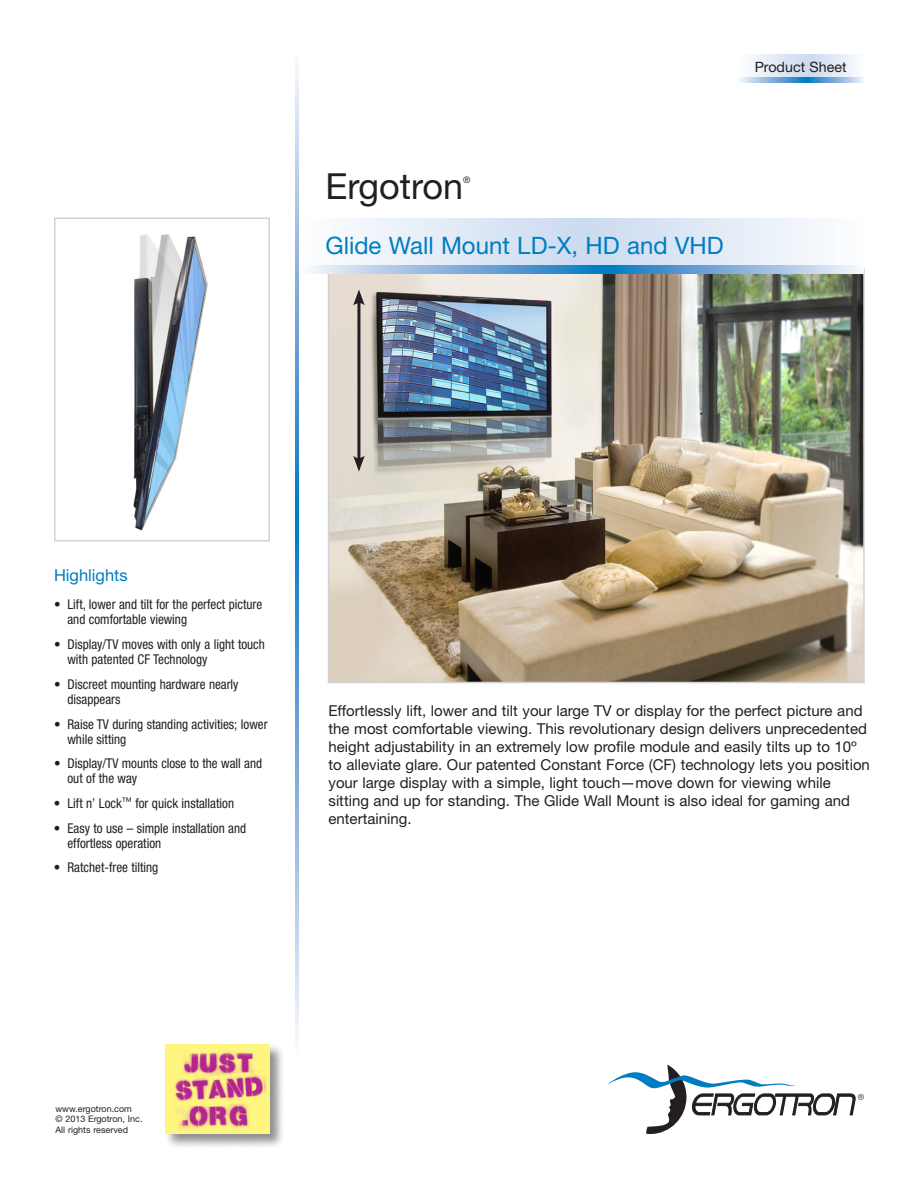
<style>
.page{position:relative;width:918px;height:1188px;background:#fff}
.page>*{position:absolute;margin:0;border:0;box-sizing:border-box;transform-origin:0 0}
.t1{font:36px "Helvetica Neue";color:#231f20}
.t2{font:24px "Helvetica Neue";color:#007cc2}
.t3{font:16.5px "Helvetica Neue";color:#007cc2}
.t4{font:15px/18px "Helvetica Neue";color:#231f20}
.t5{font:14.25px "Helvetica Neue";color:#231f20}
.t6{font:condensed 13.5px/15px "Helvetica Neue";color:#231f20}
.t7{font:9px/10.8px "Helvetica Neue";color:#231f20}
</style>
<div class="page">
<img style="left:331px;top:274px;width:531px;height:406px">
<svg style="left:751px;top:54px;width:104px;height:23px;background:#dfe8f5"></svg>
<svg style="left:740px;top:77px;width:124px;height:5px"></svg>
<svg style="left:310px;top:219px;width:549px;height:47px"></svg>
<svg style="left:310px;top:266px;width:549px;height:8px;background:#7eb0dc"></svg>
<svg style="left:295px;top:66px;width:4px;height:973px;background:#7eb0dc"></svg>
<img style="left:133px;top:234px;width:75px;height:297px">
<div style="left:54px;top:218px;width:216px;height:324px;border:2px solid #d1d2d4"></div>
<svg style="left:608px;top:1065px;width:256px;height:69px"></svg>
<div style="left:164px;top:1043px;width:122px;height:107px;background:#231f20;opacity:.5"></div>
<img style="left:165px;top:1045px;width:105px;height:89px">
<hr style="left:357px;top:300px;width:3px;height:161px;background:#231f20">
<svg style="left:353px;top:290px;width:12px;height:16px"></svg>
<svg style="left:353px;top:456px;width:12px;height:16px"></svg>
<p class="t5" style="left:755px;top:58px;width:93px">Product Sheet</p>
<h1 class="t1" style="left:326px;top:165px;width:139px">Ergotron</h1>
<p class="t7" style="left:463px;top:174px;width:9px">®</p>
<h2 class="t2" style="left:326px;top:231px;width:400px">Glide Wall Mount LD-X, HD and VHD</h2>
<p class="t3" style="left:54px;top:565px;width:75px">Highlights</p>
<p class="t6" style="left:68px;top:597px;width:196px;text-indent:-14px">• Lift, lower and tilt for the perfect picture and comfortable viewing</p>
<p class="t6" style="left:68px;top:637px;width:199px;text-indent:-14px">• Display/TV moves with only a light touch with patented CF Technology</p>
<p class="t6" style="left:68px;top:676px;width:173px;text-indent:-14px">• Discreet mounting hardware nearly disappears</p>
<p class="t6" style="left:68px;top:716px;width:202px;text-indent:-14px">• Raise TV during standing activities; lower while sitting</p>
<p class="t6" style="left:68px;top:756px;width:196px;text-indent:-14px">• Display/TV mounts close to the wall and out of the way</p>
<p class="t6" style="left:54px;top:796px;width:182px">• Lift n’ Lock<sup>™</sup> for quick installation</p>
<p class="t6" style="left:67px;top:820px;width:180px;text-indent:-14px">• Easy to use – simple installation and effortless operation</p>
<p class="t6" style="left:54px;top:860px;width:106px">• Ratchet-free tilting</p>
<p class="t4" style="left:328px;top:701px;width:543px">Effortlessly lift, lower and tilt your large TV or display for the perfect picture and the most comfortable viewing. This revolutionary design delivers unprecedented height adjustability in an extremely low profile module and easily tilts up to 10º to alleviate glare. Our patented Constant Force (CF) technology lets you position your large display with a simple, light touch—move down for viewing while sitting and up for standing. The Glide Wall Mount is also ideal for gaming and entertaining.</p>
<p class="t7" style="left:56px;top:1103px;width:89px">www.ergotron.com<br>© 2013 Ergotron, Inc.<br>All rights reserved</p>
</div>
